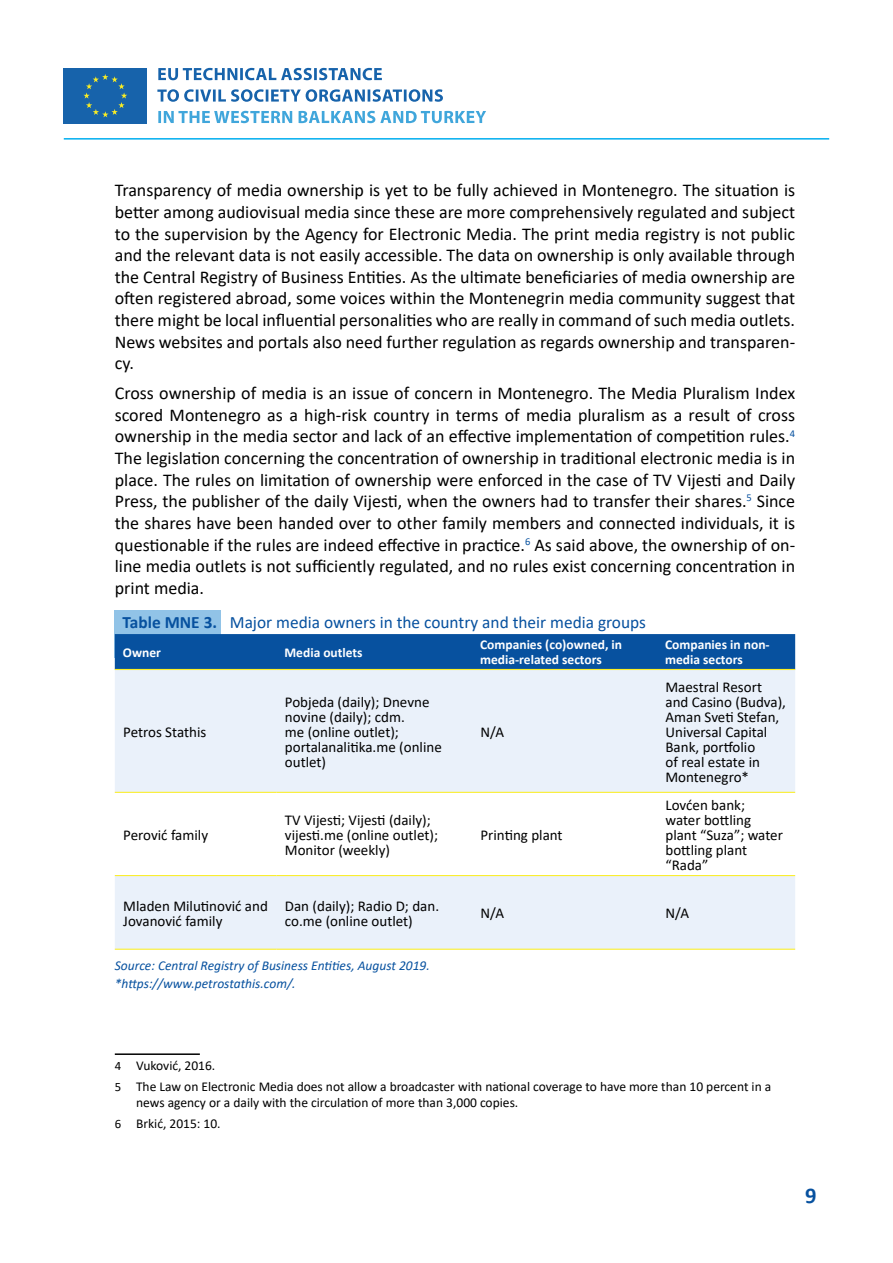
<style>
.page{position:relative;width:893px;height:1263px;background:#fff}
.page>*{position:absolute;margin:0;border:0;box-sizing:border-box;transform-origin:0 0}
.t1{font:700 22.5px "Calibri";color:#07519f}
.t2{font:18px/21.6px "Calibri";color:#000;text-align:justify}
.t3{font:17.4px "Calibri";color:#07519f}
.t4{font:15px/15px "Calibri";color:#000}
.t5{font:13.5px/20.4px "Calibri";color:#000}
.t6{font:700 13.5px/15px "Calibri";color:#fff}
.t7{font:italic 13.5px/18px "Calibri";color:#07519f}
.s1{font-weight:700}
.s2{font-size:12.75px}
</style>
<div class="page">
<div style="left:64px;top:68px;width:83px;height:55px;background:#1763ab"></div>
<svg style="left:83px;top:74px;width:44px;height:43px"></svg>
<svg style="left:158px;top:111px;width:328px;height:12px"></svg>
<svg style="left:157px;top:89px;width:286px;height:13px"></svg>
<svg style="left:158px;top:68px;width:224px;height:12px"></svg>
<hr style="left:64px;top:138px;width:765px;height:2px;background:#00aeef">
<div style="left:115px;top:611px;width:106px;height:47px;background:#91c3e7"></div>
<div style="left:115px;top:634px;width:680px;height:35px;background:#07519f"></div>
<svg style="left:115px;top:670px;width:680px;height:279px;fill:#eaf1fa"></svg>
<hr style="left:115px;top:792px;width:161px;height:1px;background:#fbee23">
<hr style="left:276px;top:792px;width:196px;height:1px;background:#fbee23">
<hr style="left:472px;top:792px;width:185px;height:1px;background:#fbee23">
<hr style="left:657px;top:792px;width:138px;height:1px;background:#fbee23">
<hr style="left:115px;top:875px;width:161px;height:1px;background:#fbee23">
<hr style="left:276px;top:875px;width:196px;height:1px;background:#fbee23">
<hr style="left:472px;top:875px;width:185px;height:1px;background:#fbee23">
<hr style="left:657px;top:875px;width:138px;height:1px;background:#fbee23">
<hr style="left:115px;top:949px;width:161px;height:1px;background:#fbee23">
<hr style="left:276px;top:949px;width:196px;height:1px;background:#fbee23">
<hr style="left:472px;top:949px;width:185px;height:1px;background:#fbee23">
<hr style="left:657px;top:949px;width:138px;height:1px;background:#fbee23">
<hr style="left:115px;top:669px;width:161px;height:1px;background:#fbee23">
<hr style="left:276px;top:669px;width:196px;height:1px;background:#fbee23">
<hr style="left:472px;top:669px;width:185px;height:1px;background:#fbee23">
<hr style="left:657px;top:669px;width:138px;height:1px;background:#fbee23">
<hr style="left:115px;top:1053px;width:85px;height:2px;background:#000">
<p class="t2" style="left:115px;top:179px;width:682px">Transparency of media ownership is yet to be fully achieved in Montenegro. The situation is better among audiovisual media since these are more comprehensively regulated and subject to the supervision by the Agency for Electronic Media. The print media registry is not public and the relevant data is not easily accessible. The data on ownership is only available through the Central Registry of Business Entities. As the ultimate beneficiaries of media ownership are often registered abroad, some voices within the Montenegrin media community suggest that there might be local infl uential personalities who are really in command of such media outlets.<br>News websites and portals also need further regulation as regards ownership and transparen&shy;cy.</p>
<p class="t2" style="left:115px;top:382px;width:682px">Cross ownership of media is an issue of concern in Montenegro. The Media Pluralism Index scored Montenegro as a high-risk country in terms of media pluralism as a result of cross ownership in the media sector and lack of an effective implementation of competition rules.<sup>4<br></sup>The legislation concerning the concentration of ownership in traditional electronic media is in place. The rules on limitation of ownership were enforced in the case of TV Vijesti and Daily Press, the publisher of the daily Vijesti, when the owners had to transfer their shares.<sup>5</sup> Since the shares have been handed over to other family members and connected individuals, it is questionable if the rules are indeed effective in practice.<sup>6</sup> As said above, the ownership of on&shy;line media outlets is not sufficiently regulated, and no rules exist concerning concentration in print media.</p>
<p class="t3" style="left:123px;top:610px;width:525px"><span class="s1">Table MNE 3.</span> Major media owners in the country and their media groups</p>
<p class="t6" style="left:123px;top:644px;width:40px">Owner</p>
<p class="t6" style="left:284px;top:644px;width:80px">Media outlets</p>
<p class="t6" style="left:480px;top:637px;width:144px">Companies (co)owned, in media-related sectors</p>
<p class="t6" style="left:665px;top:637px;width:106px">Companies in non&shy;media sectors</p>
<p class="t4" style="left:123px;top:724px;width:84px">Petros Stathis</p>
<p class="t4" style="left:123px;top:827px;width:86px">Perović family</p>
<p class="t4" style="left:285px;top:694px;width:158px">Pobjeda (daily); Dnevne novine (daily); cdm.<br>me (online outlet); portalanalitika.me (online outlet)</p>
<p class="t4" style="left:285px;top:812px;width:155px">TV Vijesti; Vijesti (daily); vijesti.me (online outlet);<br>Monitor (weekly)</p>
<p class="t4" style="left:480px;top:724px;width:25px">N/A</p>
<p class="t4" style="left:480px;top:827px;width:84px">Printing plant</p>
<p class="t4" style="left:665px;top:679px;width:122px">Maestral Resort and Casino (Budva),<br>Aman Sveti Stefan,<br>Universal Capital<br>Bank, portfolio<br>of real estate in<br>Montenegro*</p>
<p class="t4" style="left:665px;top:797px;width:119px">Lovćen bank; water bottling plant “Suza”; water bottling plant “Rada”</p>
<p class="t4" style="left:123px;top:898px;width:146px">Mladen Milutinović and<br>Jovanović family</p>
<p class="t4" style="left:285px;top:898px;width:156px">Dan (daily); Radio D; dan. co.me (online outlet)</p>
<p class="t4" style="left:480px;top:905px;width:25px">N/A</p>
<p class="t4" style="left:665px;top:905px;width:25px">N/A</p>
<p class="t7" style="left:115px;top:956px;width:317px">Source: Central Registry of Business Entities, August 2019. *https://www.petrostathis.com/.</p>
<p class="t5" style="left:115px;top:1055px;width:658px"><span class="s2">4</span> Vuković, 2016.<br><span class="s2">5</span> The Law on Electronic Media does not allow a broadcaster with national coverage to have more than 10 percent in a</p>
<p class="t5" style="left:115px;top:1092px;width:405px;text-indent:21px">news agency or a daily with the circulation of more than 3,000 copies.<br><span class="s2">6</span> Brkić, 2015: 10.</p>
<p class="t1" style="left:805px;top:1180px;width:13px">9</p>
</div>
